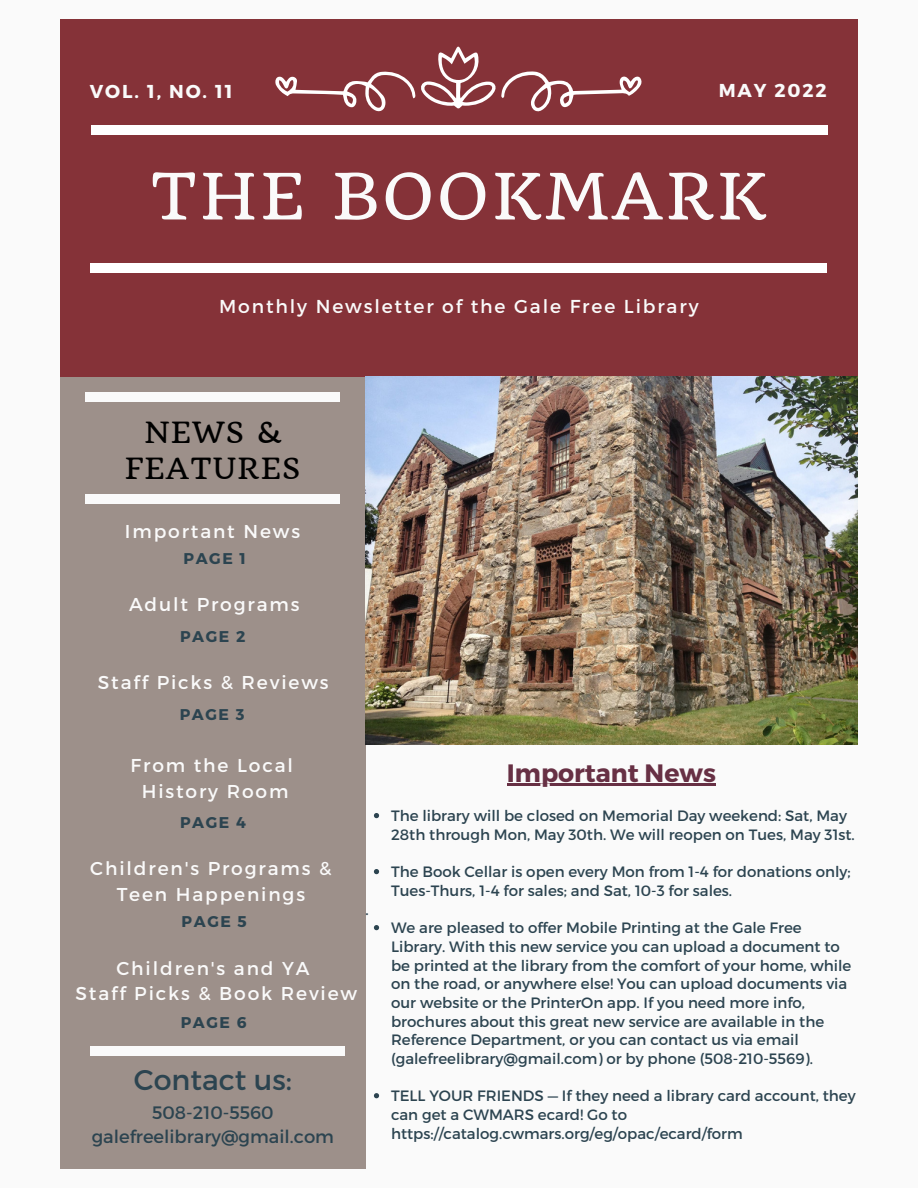
<style>
.page{position:relative;width:918px;height:1188px;background:#fafafa}
.page>*{position:absolute;margin:0;border:0;box-sizing:border-box;transform-origin:0 0}
.t1{font:62.25px "Quando";letter-spacing:.05em;color:#fafafa}
.t2{font:28.5px/36px "Quando";letter-spacing:.05em;color:#000;text-align:center}
.t3{font:28.5px "Montserrat";color:#2c4450}
.t4{font:700 25.2px "Montserrat";color:#673044}
.t5{font:18.75px "Montserrat";letter-spacing:.1em;color:#fafafa}
.t6{font:18.6px "Montserrat";letter-spacing:.1em;color:#fafafa}
.t7{font:700 18.6px "Montserrat";letter-spacing:.1em;color:#fafafa}
.t8{font:18px "Montserrat";color:#2c4450}
.t9{font:700 15.6px "Montserrat";letter-spacing:.1em;color:#2c4450}
.t10{font:15px/18.8px "Montserrat";color:#2c4450}
</style>
<div class="page">
<div style="left:60px;top:19px;width:798px;height:358px;background:#853238"></div>
<div style="left:60px;top:377px;width:305px;height:792px;background:#9d908a"></div>
<div style="left:91px;top:126px;width:736px;height:9px;background:#fff"></div>
<div style="left:90px;top:264px;width:737px;height:9px;background:#fff"></div>
<div style="left:85px;top:392px;width:254px;height:9px;background:#fafafa"></div>
<div style="left:85px;top:494px;width:254px;height:9px;background:#fafafa"></div>
<div style="left:91px;top:1046px;width:254px;height:9px;background:#fafafa"></div>
<img style="left:366px;top:377px;width:491px;height:368px">
<svg style="left:275px;top:46px;width:367px;height:66px"></svg>
<svg style="left:374px;top:813px;width:5px;height:5px"></svg>
<svg style="left:374px;top:869px;width:5px;height:5px"></svg>
<svg style="left:374px;top:925px;width:5px;height:5px"></svg>
<svg style="left:374px;top:1093px;width:5px;height:5px"></svg>
<hr style="left:507px;top:784px;width:209px;height:2px;background:#673044">
<p class="t7" style="left:90px;top:79px;width:144px">VOL. 1, NO. 11</p>
<p class="t7" style="left:719px;top:78px;width:110px">MAY 2022</p>
<p class="t1" style="left:150px;top:158px;width:617px">THE BOOKMARK</p>
<p class="t5" style="left:219px;top:294px;width:481px">Monthly Newsletter of the Gale Free Library</p>
<p class="t2" style="left:125px;top:414px;width:177px">NEWS &amp;<br>FEATURES</p>
<p class="t6" style="left:125px;top:520px;width:177px">Important News</p>
<p class="t9" style="left:184px;top:548px;width:64px">PAGE 1</p>
<p class="t6" style="left:129px;top:593px;width:172px">Adult Programs</p>
<p class="t9" style="left:180px;top:626px;width:67px">PAGE 2</p>
<p class="t6" style="left:98px;top:671px;width:232px">Staff Picks &amp; Reviews</p>
<p class="t9" style="left:180px;top:705px;width:66px">PAGE 3</p>
<p class="t6" style="left:131px;top:753px;width:164px">From the Local</p>
<p class="t6" style="left:142px;top:779px;width:148px">History Room</p>
<p class="t9" style="left:180px;top:812px;width:67px">PAGE 4</p>
<p class="t6" style="left:90px;top:856px;width:243px">Children's Programs &amp;</p>
<p class="t6" style="left:117px;top:882px;width:190px">Teen Happenings</p>
<p class="t9" style="left:182px;top:912px;width:67px">PAGE 5</p>
<p class="t6" style="left:116px;top:956px;width:195px">Children's and YA</p>
<p class="t6" style="left:75px;top:982px;width:283px">Staff Picks &amp; Book Review</p>
<p class="t9" style="left:181px;top:1012px;width:67px">PAGE 6</p>
<p class="t10" style="left:366px;top:899px;width:5px">.</p>
<p class="t3" style="left:134px;top:1062px;width:159px">Contact us:</p>
<p class="t8" style="left:152px;top:1100px;width:123px">508-210-5560</p>
<p class="t8" style="left:92px;top:1125px;width:244px">galefreelibrary@gmail.com</p>
<p class="t4" style="left:507px;top:757px;width:210px">Important News</p>
<p class="t10" style="left:391px;top:806px;width:465px">The library will be closed on Memorial Day weekend: Sat, May<br>28th through Mon, May 30th. We will reopen on Tues, May 31st.</p>
<p class="t10" style="left:391px;top:862px;width:461px">The Book Cellar is open every Mon from 1-4 for donations only;<br>Tues-Thurs, 1-4 for sales; and Sat, 10-3 for sales.</p>
<p class="t10" style="left:391px;top:918px;width:462px">We are pleased to offer Mobile Printing at the Gale Free Library. With this new service you can upload a document to be printed at the library from the comfort of your home, while on the road, or anywhere else! You can upload documents via our website or the PrinterOn app. If you need more info, brochures about this great new service are available in the Reference Department, or you can contact us via email (galefreelibrary@gmail.com) or by phone (508-210-5569).</p>
<p class="t10" style="left:391px;top:1086px;width:466px">TELL YOUR FRIENDS — If they need a library card account, they can get a CWMARS ecard! Go to https://catalog.cwmars.org/eg/opac/ecard/form</p>
</div>
